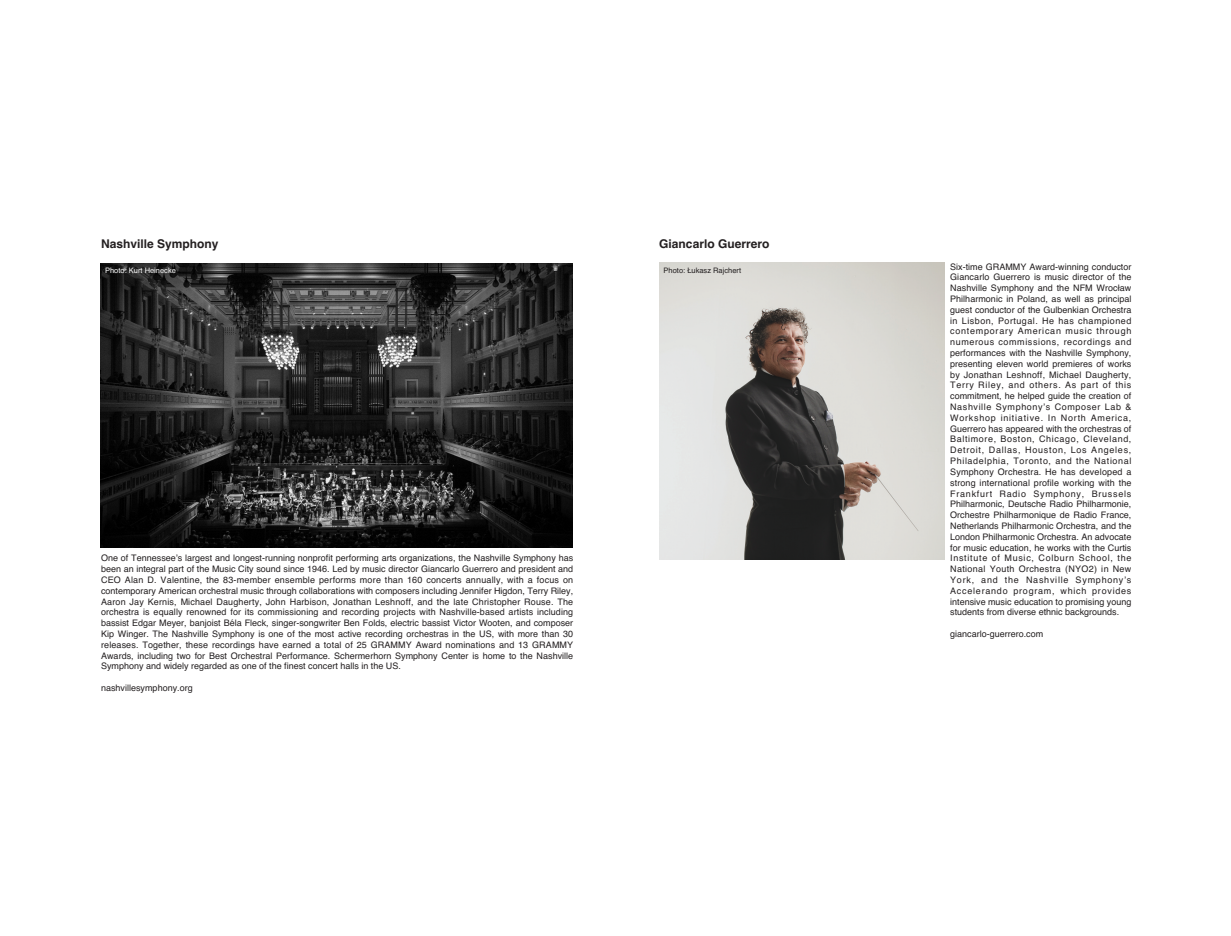
<style>
.page{position:relative;width:1231px;height:936px;background:#fff}
.page>*{position:absolute;margin:0;border:0;box-sizing:border-box;transform-origin:0 0}
.t1{font:700 12px "Helvetica";color:#231f20}
.t2{font:9px/10.8px "Helvetica";color:#231f20;text-align:justify}
.t3{font:7.5px "Helvetica";color:#231f20}
.t4{font:7.5px "Helvetica";color:#fff}
</style>
<div class="page">
<img style="left:101px;top:263px;width:472px;height:284px">
<img style="left:659px;top:262px;width:285px;height:297px">
<h1 class="t1" style="left:101px;top:237px;width:119px">Nashville Symphony</h1>
<p class="t4" style="left:105px;top:266px;width:72px">Photo: Kurt Heinecke</p>
<h1 class="t1" style="left:659px;top:237px;width:112px">Giancarlo Guerrero</h1>
<p class="t3" style="left:663px;top:266px;width:79px">Photo: Łukasz Rajchert</p>
<p class="t2" style="left:101px;top:552px;width:474px">One of Tennessee’s largest and longest-running nonprofit performing arts organizations, the Nashville Symphony has been an integral part of the Music City sound since 1946. Led by music director Giancarlo Guerrero and president and CEO Alan D. Valentine, the 83-member ensemble performs more than 160 concerts annually, with a focus on contemporary American orchestral music through collaborations with composers including Jennifer Higdon, Terry Riley, Aaron Jay Kernis, Michael Daugherty, John Harbison, Jonathan Leshnoff, and the late Christopher Rouse. The orchestra is equally renowned for its commissioning and recording projects with Nashville-based artists including bassist Edgar Meyer, banjoist Béla Fleck, singer-songwriter Ben Folds, electric bassist Victor Wooten, and composer Kip Winger. The Nashville Symphony is one of the most active recording orchestras in the US, with more than 30 releases. Together, these recordings have earned a total of 25 GRAMMY Award nominations and 13 GRAMMY Awards, including two for Best Orchestral Performance. Schermerhorn Symphony Center is home to the Nashville Symphony and widely regarded as one of the finest concert halls in the US.</p>
<p class="t2" style="left:101px;top:682px;width:93px">nashvillesymphony.org</p>
<p class="t2" style="left:950px;top:261px;width:183px">Six-time GRAMMY Award-winning conductor Giancarlo Guerrero is music director of the Nashville Symphony and the NFM Wrocław Philharmonic in Poland, as well as principal guest conductor of the Gulbenkian Orchestra in Lisbon, Portugal. He has championed contemporary American music through numerous commissions, recordings and performances with the Nashville Symphony, presenting eleven world premieres of works by Jonathan Leshnoff, Michael Daugherty, Terry Riley, and others. As part of this commitment, he helped guide the creation of Nashville Symphony’s Composer Lab &amp; Workshop initiative. In North America, Guerrero has appeared with the orchestras of Baltimore, Boston, Chicago, Cleveland, Detroit, Dallas, Houston, Los Angeles, Philadelphia, Toronto, and the National Symphony Orchestra. He has developed a strong international profile working with the Frankfurt Radio Symphony, Brussels Philharmonic, Deutsche Radio Philharmonie, Orchestre Philharmonique de Radio France, Netherlands Philharmonic Orchestra, and the London Philharmonic Orchestra. An advocate for music education, he works with the Curtis Institute of Music, Colburn School, the National Youth Orchestra (NYO2) in New York, and the Nashville Symphony’s Accelerando program, which provides intensive music education to promising young students from diverse ethnic backgrounds.</p>
<p class="t2" style="left:950px;top:628px;width:95px">giancarlo-guerrero.com</p>
</div>
